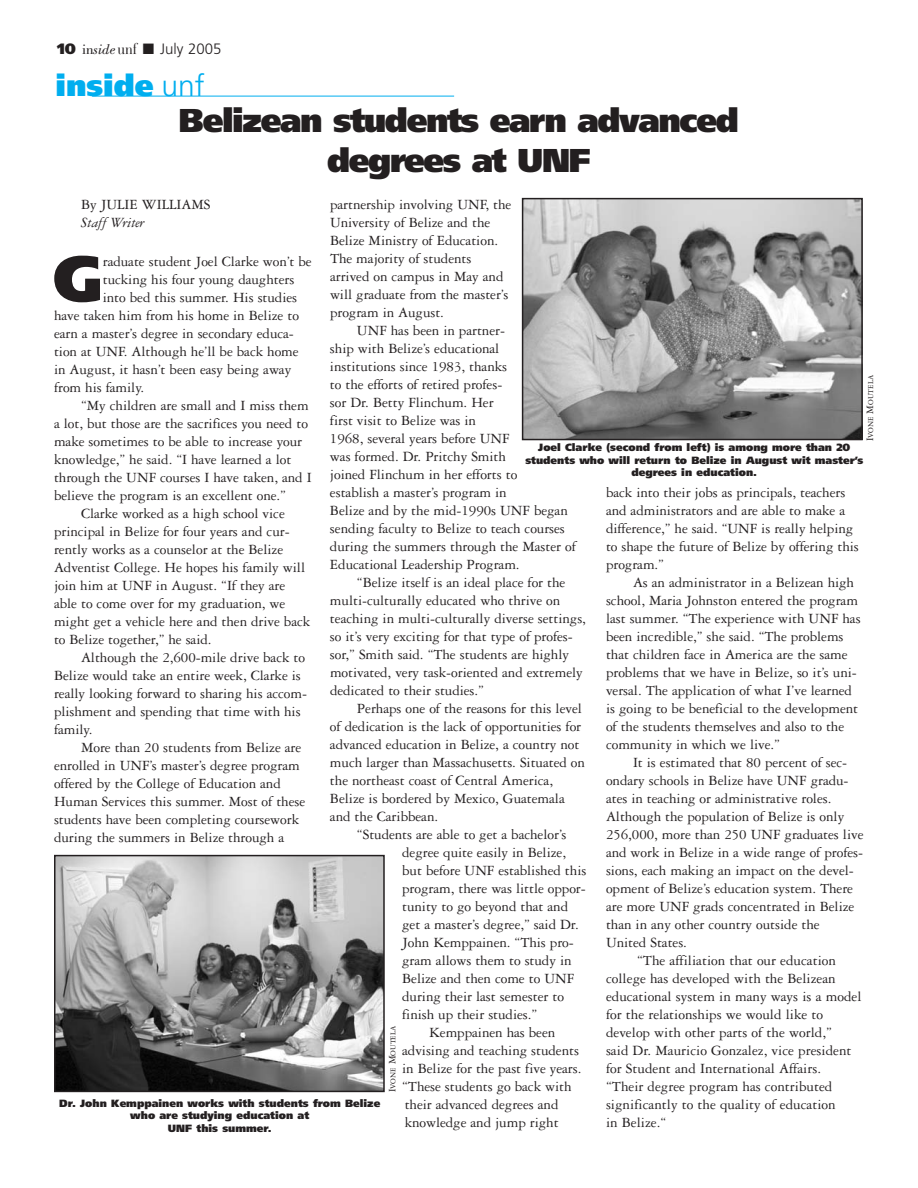
<style>
.page{position:relative;width:918px;height:1188px;background:#fff}
.page>*{position:absolute;margin:0;border:0;box-sizing:border-box;transform-origin:0 0}
.t1{font:900 64.65px "Frutiger";color:#231f20}
.t2{font:900 33px/40.5px "Frutiger";letter-spacing:-.045em;color:#231f20;text-align:center}
.t3{font:900 30px "Frutiger";color:#00aeef}
.t4{font:15px/18px "Garamond Three";letter-spacing:-.005em;color:#231f20}
.t5{font:300 15px "Frutiger";color:#231f20}
.t6{font:italic 15px "Garamond Three";letter-spacing:-.005em;color:#231f20}
.t7{font:900 10.5px/12.6px "Frutiger";color:#231f20;text-align:center}
.t8{font:7.8px "Garamond Three";color:#231f20}
.s1{font-weight:900}
.s2{font-family:"Bodoni BT";font-weight:400}
.s3{font-family:"Bodoni BT";font-weight:400;font-style:italic}
.s4{font-family:"Bulmer BT";font-weight:400}
.s5{font-weight:300}
.s6{font-size:10.5px}
</style>
<div class="page">
<hr style="left:92px;top:96px;width:362px;height:1px;background:#00aeef">
<img style="left:525px;top:201px;width:335px;height:236px">
<div style="left:522px;top:198px;width:341px;height:242px;border:2px solid #231f20"></div>
<img style="left:57px;top:858px;width:325px;height:231px">
<div style="left:54px;top:855px;width:331px;height:237px;border:2px solid #231f20"></div>
<p class="t5" style="left:57px;top:43px;width:166px"><span class="s1">10</span> <span class="s2">in</span><span class="s3">side</span><span class="s4">unf</span> ■ July 2005</p>
<h3 class="t3" style="left:56px;top:74px;width:151px">inside <span class="s5">unf</span></h3>
<h2 class="t2" style="left:179px;top:103px;width:562px">Belizean students earn advanced degrees at UNF</h2>
<p class="t4" style="left:330px;top:197px;width:183px">partnership involving UNF, the<br>University of Belize and the<br>Belize Ministry of Education.<br>The majority of students arrived on campus in May and will graduate from the master’s program in August.</p>
<p class="t4" style="left:330px;top:323px;width:247px;text-indent:27px">UNF has been in partner-<br>ship with Belize’s educational<br>institutions since 1983, thanks<br>to the efforts of retired profes-<br>sor Dr. Betty Flinchum. Her<br>first visit to Belize was in<br>1968, several years before UNF<br>was formed. Dr. Pritchy Smith<br>joined Flinchum in her efforts to<br>establish a master’s program in<br>Belize and by the mid-1990s UNF began sending faculty to Belize to teach courses during the summers through the Master of<br>Educational Leadership Program.</p>
<p class="t4" style="left:330px;top:575px;width:258px;text-indent:27px">“Belize itself is an ideal place for the multi-culturally educated who thrive on teaching in multi-culturally diverse settings, so it’s very exciting for that type of profes&shy;sor,” Smith said. “The students are highly motivated, very task-oriented and extremely dedicated to their studies.”</p>
<p class="t4" style="left:330px;top:701px;width:257px;text-indent:27px">Perhaps one of the reasons for this level of dedication is the lack of opportunities for advanced education in Belize, a country not much larger than Massachusetts. Situated on the northeast coast of Central America, Belize is bordered by Mexico, Guatemala and the Caribbean.</p>
<p class="t4" style="left:357px;top:827px;width:211px">“Students are able to get a bachelor’s</p>
<p class="t4" style="left:402px;top:845px;width:165px">degree quite easily in Belize,</p>
<p class="t4" style="left:402px;top:863px;width:186px">but before UNF established this</p>
<p class="t4" style="left:402px;top:881px;width:185px">program, there was little oppor-</p>
<p class="t4" style="left:402px;top:899px;width:168px">tunity to go beyond that and</p>
<p class="t4" style="left:402px;top:917px;width:178px">get a master’s degree,” said Dr.</p>
<p class="t4" style="left:402px;top:935px;width:173px">John Kemppainen. “This pro-</p>
<p class="t4" style="left:402px;top:953px;width:171px">gram allows them to study in</p>
<p class="t4" style="left:402px;top:971px;width:174px">Belize and then come to UNF</p>
<p class="t4" style="left:402px;top:989px;width:163px">during their last semester to</p>
<p class="t4" style="left:402px;top:1007px;width:137px">finish up their studies.”</p>
<p class="t4" style="left:429px;top:1025px;width:128px">Kemppainen has been</p>
<p class="t4" style="left:402px;top:1043px;width:178px">advising and teaching students</p>
<p class="t4" style="left:402px;top:1061px;width:181px">in Belize for the past five years.</p>
<p class="t4" style="left:402px;top:1079px;width:171px">“These students go back with</p>
<p class="t4" style="left:405px;top:1097px;width:155px">their advanced degrees and</p>
<p class="t4" style="left:405px;top:1115px;width:155px">knowledge and jump right</p>
<p class="t4" style="left:81px;top:197px;width:131px">By JULIE WILLIAMS</p>
<p class="t6" style="left:81px;top:217px;width:65px">Staff Writer</p>
<h1 class="t1" style="left:53px;top:253px;width:52px">G</h1>
<p class="t4" style="left:103px;top:253px;width:211px">raduate student Joel Clarke won’t be</p>
<p class="t4" style="left:103px;top:271px;width:193px">tucking his four young daughters</p>
<p class="t4" style="left:103px;top:289px;width:196px">into bed this summer. His studies</p>
<p class="t4" style="left:54px;top:307px;width:246px">have taken him from his home in Belize to</p>
<p class="t4" style="left:54px;top:325px;width:241px">earn a master’s degree in secondary educa-</p>
<p class="t4" style="left:54px;top:343px;width:246px">tion at UNF. Although he’ll be back home</p>
<p class="t4" style="left:54px;top:361px;width:239px">in August, it hasn’t been easy being away</p>
<p class="t4" style="left:54px;top:379px;width:92px">from his family.</p>
<p class="t4" style="left:81px;top:397px;width:229px">“My children are small and I miss them</p>
<p class="t4" style="left:54px;top:415px;width:256px">a lot, but those are the sacrifices you need to</p>
<p class="t4" style="left:54px;top:433px;width:250px">make sometimes to be able to increase your</p>
<p class="t4" style="left:54px;top:451px;width:239px">knowledge,” he said. “I have learned a lot</p>
<p class="t4" style="left:54px;top:469px;width:259px">through the UNF courses I have taken, and I</p>
<p class="t4" style="left:54px;top:487px;width:234px">believe the program is an excellent one.”</p>
<p class="t4" style="left:81px;top:505px;width:205px">Clarke worked as a high school vice</p>
<p class="t4" style="left:54px;top:523px;width:237px">principal in Belize for four years and cur-</p>
<p class="t4" style="left:54px;top:541px;width:231px">rently works as a counselor at the Belize</p>
<p class="t4" style="left:54px;top:559px;width:253px">Adventist College. He hopes his family will</p>
<p class="t4" style="left:54px;top:577px;width:233px">join him at UNF in August. “If they are</p>
<p class="t4" style="left:54px;top:595px;width:233px">able to come over for my graduation, we</p>
<p class="t4" style="left:54px;top:613px;width:258px">might get a vehicle here and then drive back</p>
<p class="t4" style="left:54px;top:631px;width:159px">to Belize together,” he said.</p>
<p class="t4" style="left:81px;top:649px;width:226px">Although the 2,600-mile drive back to</p>
<p class="t4" style="left:54px;top:667px;width:248px">Belize would take an entire week, Clarke is</p>
<p class="t4" style="left:54px;top:685px;width:255px">really looking forward to sharing his accom-</p>
<p class="t4" style="left:54px;top:703px;width:248px">plishment and spending that time with his</p>
<p class="t4" style="left:54px;top:721px;width:40px">family.</p>
<p class="t4" style="left:81px;top:739px;width:222px">More than 20 students from Belize are</p>
<p class="t4" style="left:54px;top:757px;width:247px">enrolled in UNF’s master’s degree program</p>
<p class="t4" style="left:54px;top:775px;width:228px">offered by the College of Education and</p>
<p class="t4" style="left:54px;top:793px;width:253px">Human Services this summer. Most of these</p>
<p class="t4" style="left:54px;top:811px;width:247px">students have been completing coursework</p>
<p class="t4" style="left:54px;top:829px;width:232px">during the summers in Belize through a</p>
<p class="t8" style="left:868px;top:441px;width:68px;rotate:-90deg"><span class="s6">I</span>VONE <span class="s6">M</span>OUTELA</p>
<p class="t7" style="left:525px;top:442px;width:339px">Joel Clarke (second from left) is among more than 20 students who will return to Belize in August wit master’s degrees in education.</p>
<p class="t4" style="left:606px;top:485px;width:254px">back into their jobs as principals, teachers and administrators and are able to make a difference,” he said. “UNF is really helping to shape the future of Belize by offering this program.”</p>
<p class="t4" style="left:606px;top:575px;width:256px;text-indent:27px">As an administrator in a Belizean high school, Maria Johnston entered the program last summer. “The experience with UNF has been incredible,” she said. “The problems that children face in America are the same problems that we have in Belize, so it’s uni&shy;versal. The application of what I’ve learned is going to be beneficial to the development of the students themselves and also to the community in which we live.”</p>
<p class="t4" style="left:633px;top:755px;width:216px">It is estimated that 80 percent of sec-</p>
<p class="t4" style="left:606px;top:773px;width:244px">ondary schools in Belize have UNF gradu-</p>
<p class="t4" style="left:606px;top:791px;width:227px">ates in teaching or administrative roles.</p>
<p class="t4" style="left:606px;top:809px;width:240px">Although the population of Belize is only</p>
<p class="t4" style="left:606px;top:827px;width:259px">256,000, more than 250 UNF graduates live</p>
<p class="t4" style="left:606px;top:845px;width:259px">and work in Belize in a wide range of profes-</p>
<p class="t4" style="left:606px;top:863px;width:249px">sions, each making an impact on the devel-</p>
<p class="t4" style="left:606px;top:881px;width:249px">opment of Belize’s education system. There</p>
<p class="t4" style="left:606px;top:899px;width:250px">are more UNF grads concentrated in Belize</p>
<p class="t4" style="left:606px;top:917px;width:215px">than in any other country outside the</p>
<p class="t4" style="left:606px;top:935px;width:83px">United States.</p>
<p class="t4" style="left:637px;top:953px;width:200px">“The affiliation that our education</p>
<p class="t4" style="left:606px;top:971px;width:231px">college has developed with the Belizean</p>
<p class="t4" style="left:606px;top:989px;width:257px">educational system in many ways is a model</p>
<p class="t4" style="left:606px;top:1007px;width:219px">for the relationships we would like to</p>
<p class="t4" style="left:606px;top:1025px;width:227px">develop with other parts of the world,”</p>
<p class="t4" style="left:606px;top:1043px;width:247px">said Dr. Mauricio Gonzalez, vice president</p>
<p class="t4" style="left:606px;top:1061px;width:217px">for Student and International Affairs.</p>
<p class="t4" style="left:606px;top:1079px;width:228px">“Their degree program has contributed</p>
<p class="t4" style="left:606px;top:1097px;width:231px">significantly to the quality of education</p>
<p class="t4" style="left:606px;top:1115px;width:62px">in Belize.“</p>
<p class="t8" style="left:390px;top:1092px;width:68px;rotate:-90deg"><span class="s6">I</span>VONE <span class="s6">M</span>OUTELA</p>
<p class="t7" style="left:59px;top:1097px;width:323px">Dr. John Kemppainen works with students from Belize who are studying education at<br>UNF this summer.</p>
</div>
